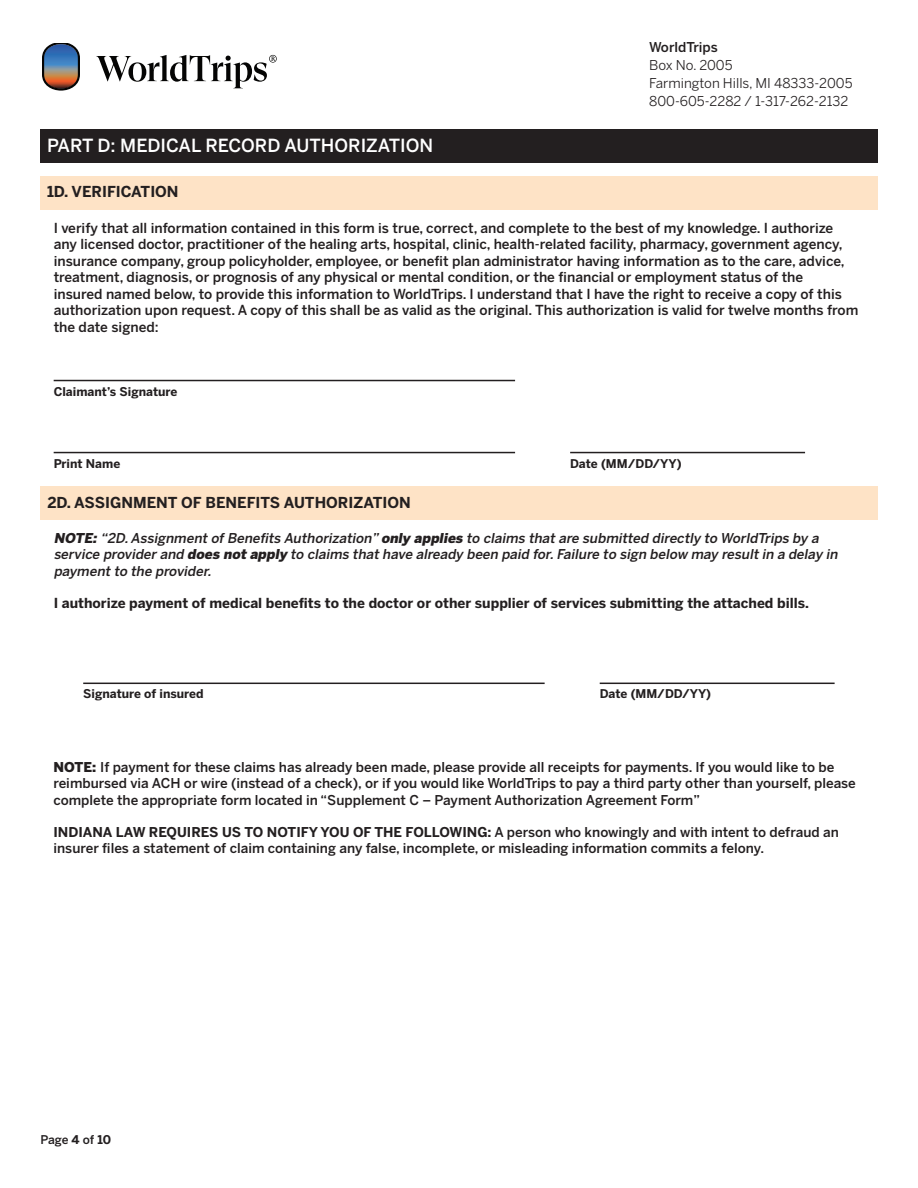
<style>
.page{position:relative;width:918px;height:1188px;background:#fff}
.page>*{position:absolute;margin:0;border:0;box-sizing:border-box;transform-origin:0 0}
.t1{font:500 18px "Benton Sans";color:#fff}
.t2{font:700 15px "Benton Sans";color:#231f20}
.t3{font:500 13.65px/16.5px "Benton Sans";color:#231f20}
.t4{font:700 13.65px "Benton Sans";color:#231f20}
.t5{font:500 13.5px/16.2px "Benton Sans";color:#231f20}
.t6{font:italic 500 13.5px/16.2px "Benton Sans";color:#231f20}
.t7{font:13.5px/18px "Benton Sans";color:#231f20}
.t8{font:700 12px "Benton Sans";color:#231f20}
.t9{font:500 12px "Benton Sans";letter-spacing:-.015em;color:#231f20}
.s1{font-weight:900}
.s2{font-weight:700}
</style>
<div class="page">
<svg style="left:42px;top:44px;width:38px;height:47px;background:#747683"></svg>
<svg style="left:96px;top:55px;width:181px;height:33px"></svg>
<div style="left:40px;top:130px;width:838px;height:33px;background:#231f20"></div>
<div style="left:40px;top:176px;width:837px;height:33px;background:#fee3c6"></div>
<hr style="left:54px;top:380px;width:461px;height:1px;background:#231f20">
<hr style="left:54px;top:452px;width:461px;height:1px;background:#231f20">
<hr style="left:570px;top:452px;width:235px;height:1px;background:#231f20">
<hr style="left:83px;top:683px;width:462px;height:1px;background:#231f20">
<hr style="left:600px;top:683px;width:235px;height:1px;background:#231f20">
<div style="left:41px;top:487px;width:837px;height:33px;background:#fee3c6"></div>
<p class="t1" style="left:47px;top:135px;width:388px">PART D: MEDICAL RECORD AUTHORIZATION</p>
<p class="t2" style="left:47px;top:183px;width:133px">1D. VERIFICATION</p>
<p class="t5" style="left:649px;top:39px;width:70px">WorldTrips</p>
<p class="t7" style="left:649px;top:56px;width:205px">Box No. 2005<br>Farmington Hills, MI 48333-2005<br>800-605-2282 / 1-317-262-2132</p>
<p class="t3" style="left:54px;top:219px;width:806px">I verify that all information contained in this form is true, correct, and complete to the best of my knowledge. I authorize any licensed doctor, practitioner of the healing arts, hospital, clinic, health-related facility, pharmacy, government agency, insurance company, group policyholder, employee, or benefit plan administrator having information as to the care, advice, treatment, diagnosis, or prognosis of any physical or mental condition, or the financial or employment status of the<br>insured named below, to provide this information to WorldTrips. I understand that I have the right to receive a copy of this authorization upon request. A copy of this shall be as valid as the original. This authorization is valid for twelve months from the date signed:</p>
<p class="t8" style="left:54px;top:384px;width:125px">Claimant’s Signature</p>
<p class="t8" style="left:54px;top:456px;width:68px">Print Name</p>
<p class="t8" style="left:570px;top:456px;width:113px">Date (MM/DD/YY)</p>
<p class="t2" style="left:47px;top:493px;width:365px">2D. ASSIGNMENT OF BENEFITS AUTHORIZATION</p>
<p class="t6" style="left:54px;top:530px;width:788px"><span class="s1">NOTE:</span> “2D.Assignment ofBenefits Authorization”<span class="s1">only applies</span> to claims that are submitted directly to WorldTrips by a service provider and <span class="s1">does not apply</span> to claims that have already been paid for.Failure to sign below may result in a delay in payment to the provider.</p>
<p class="t4" style="left:54px;top:595px;width:757px">I authorize payment of medical benefits to the doctor or other supplier of services submitting the attached bills.</p>
<p class="t8" style="left:83px;top:687px;width:122px">Signature of insured</p>
<p class="t8" style="left:600px;top:687px;width:113px">Date (MM/DD/YY)</p>
<p class="t5" style="left:53px;top:759px;width:804px"><span class="s1">NOTE:</span> If payment for these claims has already been made, please provide all receipts for payments. If you would like to be reimbursed via ACH or wire (instead of a check), or if you would like WorldTrips to pay a third party other than yourself, please complete the appropriate form located in “Supplement C – Payment Authorization Agreement Form”</p>
<p class="t5" style="left:53px;top:824px;width:787px"><span class="s2">INDIANA LAW REQUIRES US TO NOTIFY YOU OF THE FOLLOWING:</span> A person who knowingly and with intent to defraud an insurer files a statement of claim containing any false, incomplete, or misleading information commits a felony.</p>
<p class="t9" style="left:41px;top:1133px;width:72px">Page <span class="s2">4</span> of <span class="s2">10</span></p>
</div>
